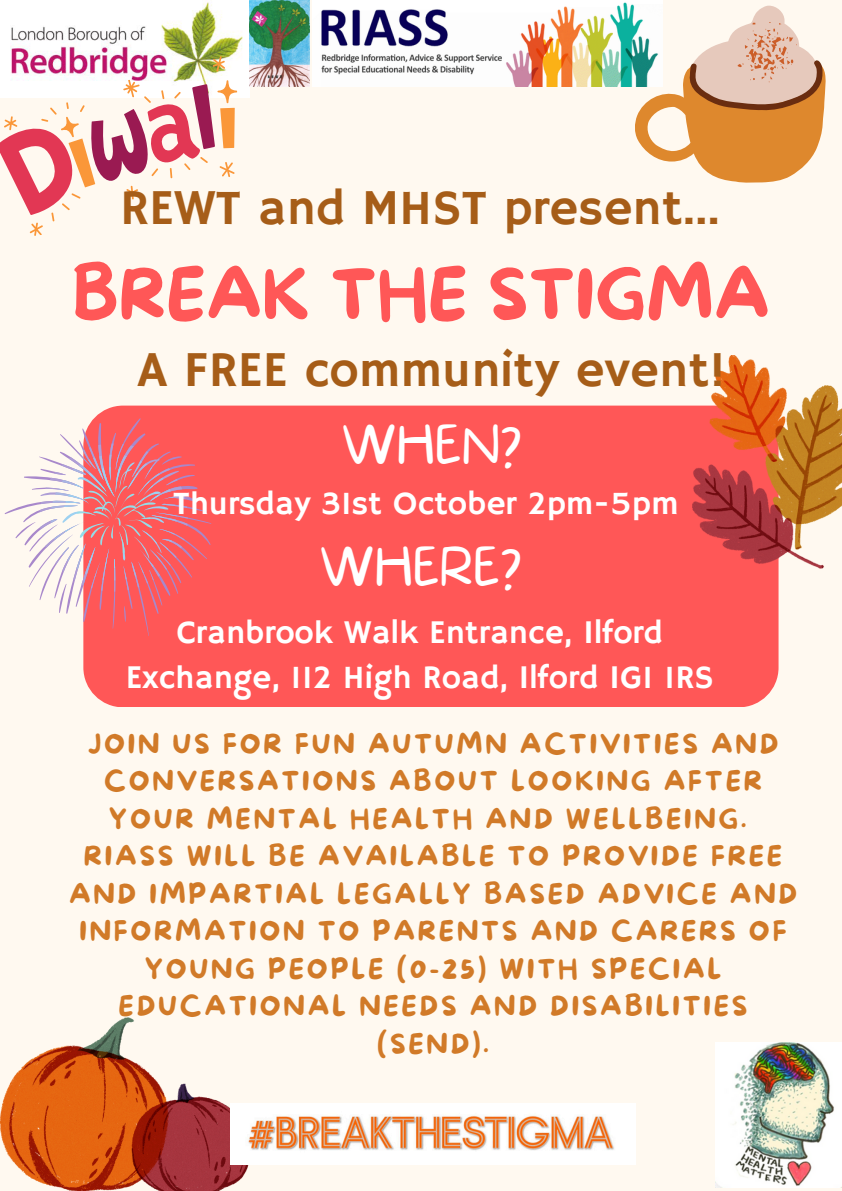
<style>
.page{position:relative;width:842px;height:1191px;background:#fff}
.page>*{position:absolute;margin:0;border:0;box-sizing:border-box;transform-origin:0 0}
.t1{font:70px "More Sugar";color:#ff5757}
.t2{font:50px "Hammersmith One";color:#a65d18}
.t3{font:100 50px "More Sugar";color:#fff}
.t4{font:33px/45.8px "Hammersmith One";color:#fff;text-align:center}
.t5{font:27px/37.5px "More Sugar";letter-spacing:.1em;color:#d17a28;text-align:center}
</style>
<div class="page">
<div style="left:0;top:0;width:842px;height:1190px;background:#fff9f0"></div>
<div style="left:83px;top:405px;width:695px;height:302px;background:#ff5757;border-radius:40px"></div>
<img style="left:692px;top:355px;width:150px;height:213px">
<img style="left:0;top:0;width:250px;height:52px">
<img style="left:249px;top:1px;width:60px;height:86px">
<img style="left:715px;top:1042px;width:127px;height:145px">
<img style="left:0;top:1017px;width:249px;height:173px">
<img style="left:231px;top:1103px;width:404px;height:60px">
<svg style="left:634px;top:6px;width:192px;height:177px"></svg>
<img style="left:312px;top:1px;width:350px;height:85px">
<svg style="left:5px;top:418px;width:206px;height:218px"></svg>
<svg style="left:40px;top:443px;width:148px;height:148px"></svg>
<svg style="left:0;top:52px;width:261px;height:184px"></svg>
<svg style="left:0;top:83px;width:225px;height:136px"></svg>
<h2 class="t2" style="left:120px;top:179px;width:602px">REWT and MHST present...</h2>
<p class="t1" style="left:72px;top:256px;width:700px">BREAK THE STIGMA</p>
<h4 class="t2" style="left:138px;top:341px;width:589px">A FREE community event!</h4>
<p class="t3" style="left:342px;top:416px;width:182px">WHEN?</p>
<p class="t4" style="left:173px;top:481px;width:507px">Thursday 31st October 2pm-5pm</p>
<p class="t3" style="left:320px;top:538px;width:204px">WHERE?</p>
<h3 class="t4" style="left:126px;top:610px;width:590px">Cranbrook Walk Entrance, Ilford<br>Exchange, 112 High Road, Ilford IG1 1RS</h3>
<h2 class="t5" style="left:88px;top:726px;width:692px">JOIN US FOR FUN AUTUMN ACTIVITIES AND<br>CONVERSATIONS ABOUT LOOKING AFTER<br>YOUR MENTAL HEALTH AND WELLBEING.</h2>
<h4 class="t5" style="left:69px;top:838px;width:730px">RIASS WILL BE AVAILABLE TO PROVIDE FREE<br>AND IMPARTIAL LEGALLY BASED ADVICE AND<br>INFORMATION TO PARENTS AND CARERS OF<br>YOUNG PEOPLE (0-25) WITH SPECIAL<br>EDUCATIONAL NEEDS AND DISABILITIES (SEND).</h4>
</div>
